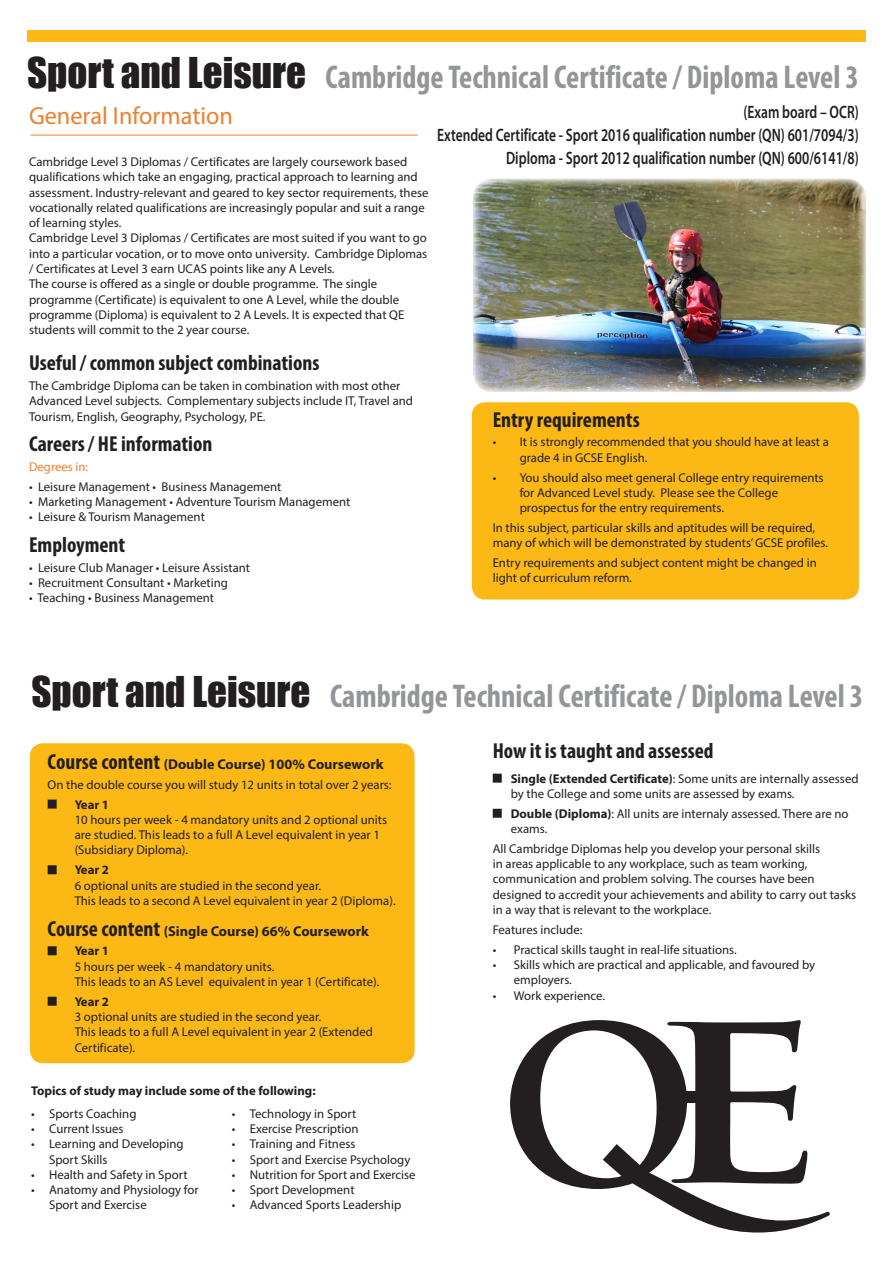
<style>
.page{position:relative;width:893px;height:1263px;background:#fff}
.page>*{position:absolute;margin:0;border:0;box-sizing:border-box;transform-origin:0 0}
.t1{font:700 condensed 33px "Myriad Pro";color:#939598;scale:.93 1}
.t2{font:24.75px "Myriad Pro";color:#ed7f2f}
.t3{font:700 condensed 21.75px "Myriad Pro";color:#231f20}
.t4{font:600 18px "Myriad Pro";color:#231f20;scale:.75 1}
.t5{font:700 14.25px "Myriad Pro";color:#231f20}
.t6{font:12.75px/15.3px "Myriad Pro";color:#231f20}
.t7{font:700 12.75px "Myriad Pro";color:#231f20}
.t8{font:12.75px "Myriad Pro";color:#ed7f2f}
.s1{font-family:"Impact";font-weight:400;font-stretch:normal;font-size:39px;color:#231f20}
.s2{font-weight:700}
.s3{font-stretch:condensed;font-size:21.75px}
</style>
<div class="page">
<hr style="left:31px;top:135px;width:387px;height:1px;background:#ed7f2f">
<img style="left:473px;top:179px;width:392px;height:213px">
<div style="left:472px;top:402px;width:387px;height:197px;background:#fcb814;border-radius:13px"></div>
<div style="left:27px;top:30px;width:839px;height:12px;background:#fcb814"></div>
<svg style="left:510px;top:1020px;width:320px;height:212px"></svg>
<svg style="left:603px;top:1144px;width:39px;height:36px"></svg>
<div style="left:686px;top:1092px;width:17px;height:11px;background:#231f20"></div>
<div style="left:30px;top:743px;width:385px;height:320px;background:#fcb814;border-radius:13px"></div>
<div style="left:48px;top:799px;width:9px;height:9px;background:#231f20;border:2px solid #231f20"></div>
<div style="left:48px;top:865px;width:9px;height:9px;background:#231f20;border:2px solid #231f20"></div>
<div style="left:48px;top:946px;width:9px;height:9px;background:#231f20;border:2px solid #231f20"></div>
<div style="left:48px;top:997px;width:9px;height:9px;background:#231f20;border:2px solid #231f20"></div>
<div style="left:493px;top:774px;width:9px;height:9px;background:#231f20;border:2px solid #231f20"></div>
<div style="left:493px;top:809px;width:9px;height:9px;background:#231f20;border:2px solid #231f20"></div>
<p class="t1" style="left:27px;top:56px;width:896px"><span class="s1">Sport and Leisure</span> Cambridge Technical Certificate / Diploma Level 3</p>
<p class="t2" style="left:29px;top:100px;width:205px">General Information</p>
<p class="t6" style="left:29px;top:154px;width:401px">Cambridge Level 3 Diplomas / Certificates are largely coursework based qualifications which take an engaging, practical approach to learning and assessment. Industry-relevant and geared to key sector requirements, these vocationally related qualifications are increasingly popular and suit a range of learning styles.</p>
<p class="t6" style="left:29px;top:230px;width:400px;text-align:justify">Cambridge Level 3 Diplomas / Certificates are most suited if you want to go into a particular vocation, or to move onto university. Cambridge Diplomas / Certificates at Level 3 earn UCAS points like any A Levels.</p>
<p class="t6" style="left:29px;top:276px;width:377px">The course is offered as a single or double programme. The single programme (Certificate) is equivalent to one A Level, while the double programme (Diploma) is equivalent to 2 A Levels. It is expected that QE students will commit to the 2 year course.</p>
<p class="t3" style="left:29px;top:349px;width:292px">Useful / common subject combinations</p>
<p class="t6" style="left:29px;top:378px;width:386px">The Cambridge Diploma can be taken in combination with most other<br>Advanced Level subjects. Complementary subjects include IT, Travel and<br>Tourism, English, Geography, Psychology, PE.</p>
<p class="t3" style="left:29px;top:430px;width:185px">Careers / HE information</p>
<p class="t8" style="left:29px;top:459px;width:61px">Degrees in:</p>
<p class="t6" style="left:29px;top:479px;width:254px">• Leisure Management • Business Management</p>
<p class="t6" style="left:29px;top:494px;width:323px">• Marketing Management • Adventure Tourism Management</p>
<p class="t6" style="left:29px;top:509px;width:177px">• Leisure &amp; Tourism Management</p>
<p class="t3" style="left:29px;top:531px;width:98px">Employment</p>
<p class="t6" style="left:29px;top:560px;width:223px">• Leisure Club Manager • Leisure Assistant</p>
<p class="t6" style="left:29px;top:575px;width:200px">• Recruitment Consultant • Marketing</p>
<p class="t6" style="left:29px;top:590px;width:187px">• Teaching • Business Management</p>
<p class="t4" style="left:743px;top:100px;width:155px">(Exam board – OCR)</p>
<p class="t4" style="left:437px;top:123px;width:563px">Extended Certificate - Sport 2016 qualification number (QN) 601/7094/3)</p>
<p class="t4" style="left:506px;top:146px;width:472px">Diploma - Sport 2012 qualification number (QN) 600/6141/8)</p>
<p class="t3" style="left:493px;top:406px;width:149px">Entry requirements</p>
<p class="t6" style="left:520px;top:434px;width:311px;text-indent:-27px">• It is strongly recommended that you should have at least a grade 4 in GCSE English.</p>
<p class="t6" style="left:520px;top:469px;width:305px;text-indent:-27px">• You should also meet general College entry requirements for Advanced Level study. Please see the College prospectus for the entry requirements.</p>
<p class="t6" style="left:493px;top:520px;width:337px">In this subject, particular skills and aptitudes will be required, many of which will be demonstrated by students’ GCSE profiles.</p>
<p class="t6" style="left:493px;top:555px;width:326px">Entry requirements and subject content might be changed in light of curriculum reform.</p>
<p class="t1" style="left:31px;top:675px;width:896px"><span class="s1">Sport and Leisure</span> Cambridge Technical Certificate / Diploma Level 3</p>
<p class="t3" style="left:493px;top:737px;width:222px">How it is taught and assessed</p>
<p class="t6" style="left:511px;top:770px;width:349px"><span class="s2">Single (Extended Certificate)</span>: Some units are internally assessed by the College and some units are assessed by exams.</p>
<p class="t6" style="left:511px;top:806px;width:339px"><span class="s2">Double (Diploma)</span>: All units are internaly assessed. There are no exams.</p>
<p class="t6" style="left:493px;top:841px;width:365px">All Cambridge Diplomas help you develop your personal skills<br>in areas applicable to any workplace, such as team working, communication and problem solving. The courses have been designed to accredit your achievements and ability to carry out tasks in a way that is relevant to the workplace.</p>
<p class="t6" style="left:493px;top:922px;width:91px">Features include:</p>
<p class="t6" style="left:493px;top:941px;width:246px">• Practical skills taught in real-life situations.</p>
<p class="t6" style="left:514px;top:957px;width:303px;text-indent:-21px">• Skills which are practical and applicable, and favoured by employers.</p>
<p class="t6" style="left:493px;top:987px;width:114px">• Work experience.</p>
<p class="t5" style="left:48px;top:755px;width:337px"><span class="s3">Course content</span> (Double Course) 100% Coursework</p>
<p class="t6" style="left:48px;top:777px;width:345px">On the double course you will study 12 units in total over 2 years:</p>
<p class="t7" style="left:75px;top:796px;width:36px">Year 1</p>
<p class="t6" style="left:75px;top:812px;width:314px">10 hours per week - 4 mandatory units and 2 optional units are studied. This leads to a full A Level equivalent in year 1 (Subsidiary Diploma).</p>
<p class="t7" style="left:75px;top:862px;width:36px">Year 2</p>
<p class="t6" style="left:75px;top:877px;width:322px">6 optional units are studied in the second year.<br>This leads to a second A Level equivalent in year 2 (Diploma).</p>
<p class="t5" style="left:48px;top:921px;width:323px"><span class="s3">Course content</span> (Single Course) 66% Coursework</p>
<p class="t7" style="left:75px;top:943px;width:36px">Year 1</p>
<p class="t6" style="left:75px;top:958px;width:306px">5 hours per week - 4 mandatory units.<br>This leads to an AS Level equivalent in year 1 (Certificate).</p>
<p class="t7" style="left:75px;top:993px;width:36px">Year 2</p>
<p class="t6" style="left:75px;top:1009px;width:300px">3 optional units are studied in the second year.<br>This leads to a full A Level equivalent in year 2 (Extended<br>Certificate).</p>
<p class="t7" style="left:31px;top:1082px;width:286px">Topics of study may include some of the following:</p>
<p class="t6" style="left:31px;top:1105px;width:107px">• Sports Coaching</p>
<p class="t6" style="left:31px;top:1121px;width:94px">• Current Issues</p>
<p class="t6" style="left:49px;top:1136px;width:136px;text-indent:-18px">• Learning and Developing<br>Sport Skills</p>
<p class="t6" style="left:31px;top:1167px;width:158px">• Health and Safety in Sport</p>
<p class="t6" style="left:49px;top:1182px;width:151px;text-indent:-18px">• Anatomy and Physiology for<br>Sport and Exercise</p>
<p class="t6" style="left:232px;top:1105px;width:126px">• Technology in Sport</p>
<p class="t6" style="left:232px;top:1121px;width:128px">• Exercise Prescription</p>
<p class="t6" style="left:232px;top:1136px;width:125px">• Training and Fitness</p>
<p class="t6" style="left:232px;top:1151px;width:180px">• Sport and Exercise Psychology</p>
<p class="t6" style="left:232px;top:1167px;width:185px">• Nutrition for Sport and Exercise</p>
<p class="t6" style="left:232px;top:1182px;width:124px">• Sport Development</p>
<p class="t6" style="left:232px;top:1197px;width:171px">• Advanced Sports Leadership</p>
</div>
